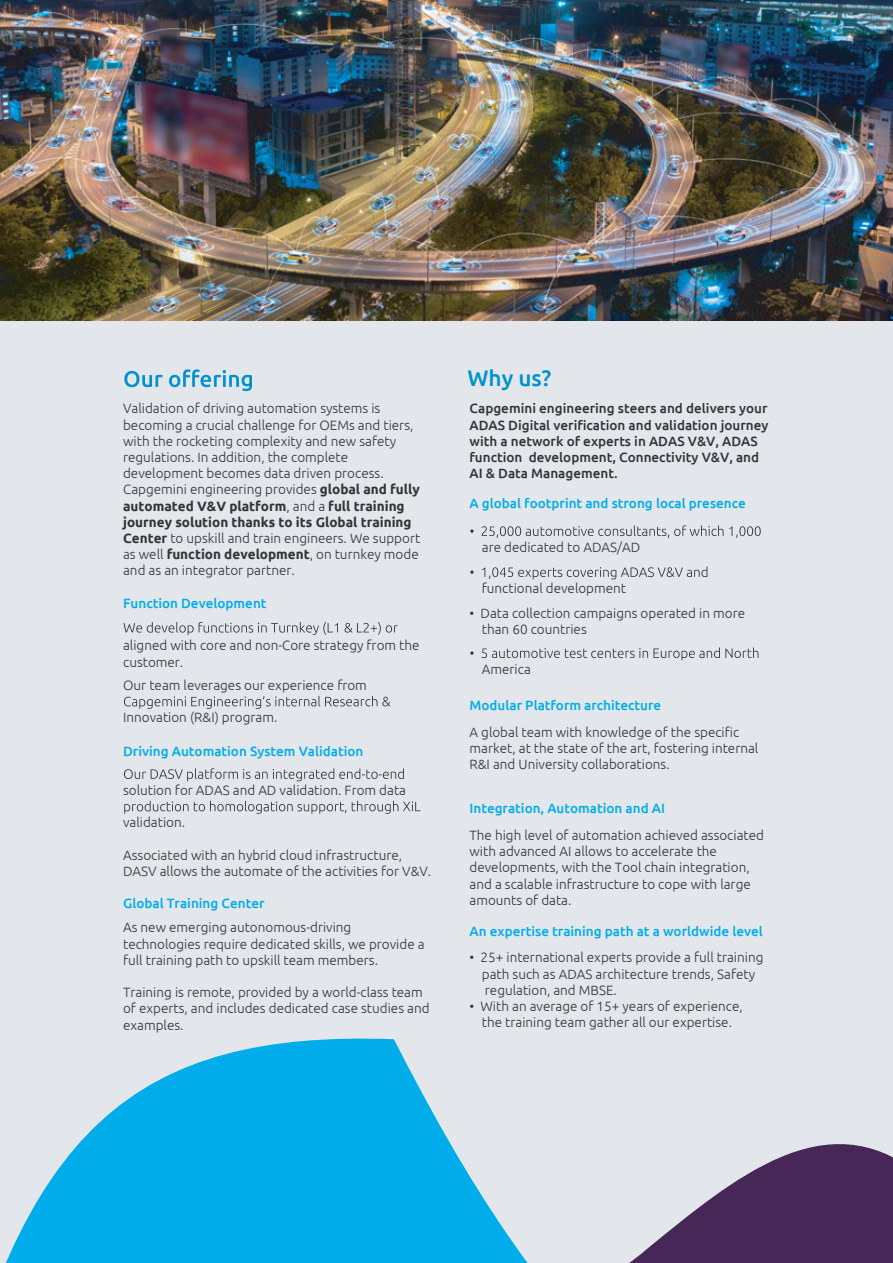
<style>
.page{position:relative;width:893px;height:1263px;background:#e3e7eb}
.page>*{position:absolute;margin:0;border:0;box-sizing:border-box;transform-origin:0 0}
.t1{font:500 22.5px "Ubuntu";color:#0092ce}
.t2{font:300 13.5px/16.2px "Ubuntu";color:#323436}
.t3{font:500 13.5px "Ubuntu";color:#00adea}
.t4{font:500 13.5px/16.2px "Ubuntu";color:#323436}
.s1{font-weight:700}
</style>
<div class="page">
<svg style="left:470px;top:525px;width:291px;height:13px"></svg>
<svg style="left:470px;top:566px;width:237px;height:13px"></svg>
<svg style="left:470px;top:647px;width:288px;height:13px"></svg>
<svg style="left:124px;top:369px;width:128px;height:22px"></svg>
<svg style="left:124px;top:696px;width:266px;height:13px"></svg>
<svg style="left:124px;top:622px;width:274px;height:13px"></svg>
<svg style="left:124px;top:768px;width:280px;height:13px"></svg>
<svg style="left:124px;top:801px;width:297px;height:13px"></svg>
<svg style="left:676px;top:1144px;width:217px;height:119px;fill:#462758"></svg>
<svg style="left:5px;top:1038px;width:671px;height:225px;fill:#00adea"></svg>
<img style="left:0;top:0;width:893px;height:320px">
<p class="t2" style="left:123px;top:400px;width:299px">Validation of driving automation systems is becoming a crucial challenge for OEMs and tiers, with the rocketing complexity and new safety regulations. In addition, the complete development becomes data driven process.<br>Capgemini engineering provides <span class="s1">global and fully automated V&amp;V platform</span>, and a <span class="s1">full training journey solution thanks to its Global training Center</span> to upskill and train engineers. We support as well <span class="s1">function development</span>, on turnkey mode and as an integrator partner.</p>
<p class="t3" style="left:123px;top:594px;width:145px">Function Development</p>
<p class="t2" style="left:123px;top:637px;width:298px">aligned with core and non-Core strategy from the customer.</p>
<p class="t2" style="left:123px;top:677px;width:245px">Our team leverages our experience from</p>
<p class="t2" style="left:123px;top:708px;width:156px">Innovation (R&amp;I) program.</p>
<p class="t3" style="left:123px;top:743px;width:242px">Driving Automation System Validation</p>
<p class="t2" style="left:123px;top:782px;width:285px">solution for ADAS and AD validation. From data</p>
<p class="t2" style="left:123px;top:814px;width:64px">validation.</p>
<p class="t2" style="left:123px;top:846px;width:310px">Associated with an hybrid cloud infrastructure,<br>DASV allows the automate of the activities for V&amp;V.</p>
<p class="t3" style="left:123px;top:895px;width:143px">Global Training Center</p>
<p class="t2" style="left:123px;top:919px;width:303px">As new emerging autonomous-driving technologies require dedicated skills, we provide a full training path to upskill team members.</p>
<p class="t2" style="left:123px;top:984px;width:308px">Training is remote, provided by a world-class team of experts, and includes dedicated case studies and examples.</p>
<h1 class="t1" style="left:467px;top:364px;width:85px">Why us?</h1>
<p class="t4" style="left:469px;top:400px;width:300px">Capgemini engineering steers and delivers your ADAS Digital verification and validation journey with a network of experts in ADAS V&amp;V, ADAS function development, Connectivity V&amp;V, and AI &amp; Data Management.</p>
<p class="t3" style="left:469px;top:495px;width:278px">A global footprint and strong local presence</p>
<p class="t2" style="left:482px;top:539px;width:160px">are dedicated to ADAS/AD</p>
<p class="t2" style="left:482px;top:580px;width:146px">functional development</p>
<p class="t2" style="left:482px;top:605px;width:265px;text-indent:-12px">• Data collection campaigns operated in more than 60 countries</p>
<p class="t2" style="left:482px;top:661px;width:51px">America</p>
<p class="t3" style="left:469px;top:697px;width:193px">Modular Platform architecture</p>
<p class="t2" style="left:469px;top:723px;width:290px">A global team with knowledge of the specific market, at the state of the art, fostering internal<br>R&amp;I and University collaborations.</p>
<p class="t3" style="left:469px;top:800px;width:197px">Integration, Automation and AI</p>
<p class="t2" style="left:469px;top:827px;width:296px">The high level of automation achieved associated with advanced AI allows to accelerate the developments, with the Tool chain integration, and a scalable infrastructure to cope with large amounts of data.</p>
<p class="t3" style="left:469px;top:922px;width:295px">An expertise training path at a worldwide level</p>
<p class="t2" style="left:482px;top:949px;width:283px;text-indent:-12px">• 25+ international experts provide a full training path such as ADAS architecture trends, Safety regulation, and MBSE.</p>
<p class="t2" style="left:469px;top:998px;width:275px;text-align:center">• With an average of 15+ years of experience, the training team gather all our expertise.</p>
</div>
